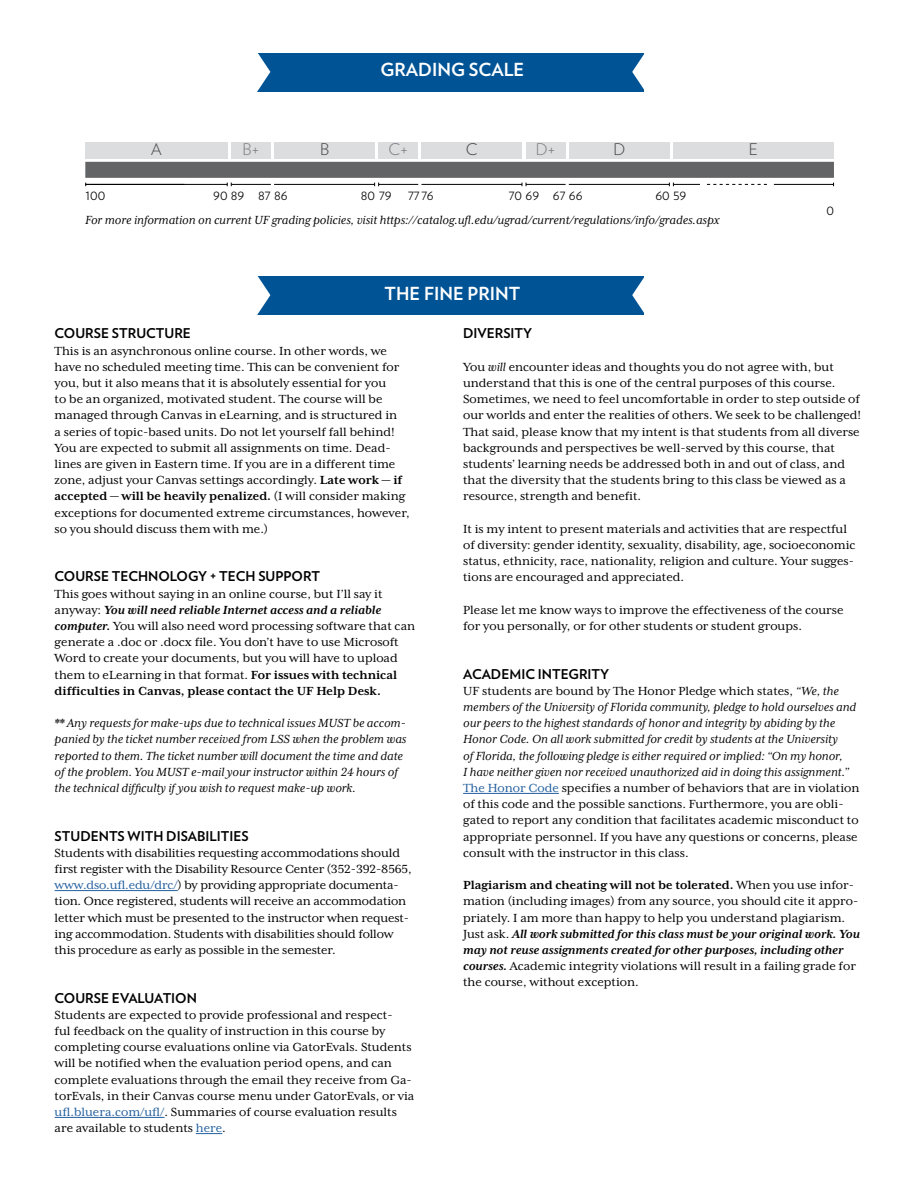
<style>
.page{position:relative;width:918px;height:1188px;background:#fff}
.page>*{position:absolute;margin:0;border:0;box-sizing:border-box;transform-origin:0 0}
.t1{font:700 18px "Verlag";color:#fff}
.t2{font:300 16.05px "Verlag";color:#808285}
.t3{font:300 16.05px "Verlag";color:#4d4d4f}
.t4{font:300 14.4px "Verlag";color:#000}
.t5{font:13.5px/16.2px "Mrs Eaves XL Serif OT";color:#000}
.t6{font:italic 13.5px/16.2px "Mrs Eaves XL Serif OT";color:#000}
.t7{font:700 13.5px "Verlag";color:#000}
.s1{font-weight:700}
.s2{font-weight:700;font-style:italic}
.s3{color:#215e9e}
.s4{font-style:italic}
.s5{font-style:normal}
.s6{font-style:normal;color:#215e9e}
</style>
<div class="page">
<div style="left:257px;top:53px;width:387px;height:38px;background:#005496"></div>
<svg style="left:257px;top:53px;width:13px;height:39px"></svg>
<svg style="left:632px;top:54px;width:12px;height:38px"></svg>
<div style="left:257px;top:276px;width:387px;height:38px;background:#005496"></div>
<svg style="left:257px;top:276px;width:13px;height:39px"></svg>
<svg style="left:632px;top:277px;width:12px;height:38px"></svg>
<div style="left:421px;top:142px;width:101px;height:16px;background:#dcddde"></div>
<div style="left:274px;top:142px;width:101px;height:16px;background:#dcddde"></div>
<div style="left:85px;top:162px;width:749px;height:16px;background:#636466"></div>
<svg style="left:707px;top:184px;width:60px;height:1px"></svg>
<hr style="left:774px;top:184px;width:60px;height:1px;background:#000">
<hr style="left:274px;top:184px;width:101px;height:1px;background:#000">
<hr style="left:569px;top:184px;width:100px;height:1px;background:#000">
<svg style="left:669px;top:183px;width:31px;height:3px"></svg>
<hr style="left:421px;top:184px;width:101px;height:1px;background:#000">
<hr style="left:231px;top:184px;width:40px;height:1px;background:#000">
<hr style="left:526px;top:184px;width:40px;height:1px;background:#000">
<hr style="left:379px;top:184px;width:39px;height:1px;background:#000">
<hr style="left:85px;top:184px;width:142px;height:1px;background:#000">
<div style="left:673px;top:142px;width:161px;height:16px;background:#dcddde"></div>
<div style="left:569px;top:142px;width:101px;height:16px;background:#dcddde"></div>
<div style="left:85px;top:142px;width:143px;height:16px;background:#dcddde"></div>
<div style="left:526px;top:142px;width:40px;height:16px;background:#dcddde"></div>
<div style="left:378px;top:142px;width:40px;height:16px;background:#dcddde"></div>
<div style="left:231px;top:142px;width:40px;height:16px;background:#dcddde"></div>
<hr style="left:55px;top:890px;width:123px;height:1px;background:#215e9e">
<hr style="left:55px;top:1117px;width:110px;height:1px;background:#215e9e">
<svg style="left:196px;top:1133px;width:26px;height:1px"></svg>
<hr style="left:463px;top:793px;width:96px;height:1px;background:#215e9e">
<h1 class="t1" style="left:381px;top:56px;width:145px">GRADING SCALE</h1>
<p class="t3" style="left:151px;top:137px;width:13px">A</p>
<p class="t2" style="left:243px;top:137px;width:18px">B+</p>
<p class="t2" style="left:389px;top:137px;width:21px">C+</p>
<p class="t2" style="left:536px;top:137px;width:21px">D+</p>
<p class="t3" style="left:613px;top:137px;width:13px">D</p>
<p class="t3" style="left:749px;top:137px;width:11px">E</p>
<p class="t3" style="left:320px;top:137px;width:11px">B</p>
<p class="t3" style="left:466px;top:137px;width:13px">C</p>
<p class="t4" style="left:85px;top:184px;width:21px">100</p>
<p class="t4" style="left:213px;top:184px;width:76px">90 89 87 86</p>
<p class="t4" style="left:361px;top:184px;width:75px">80 79 77 76</p>
<p class="t4" style="left:509px;top:184px;width:75px">70 69 67 66</p>
<p class="t4" style="left:655px;top:184px;width:33px">60 59</p>
<p class="t6" style="left:85px;top:212px;width:636px">For more information on current UF grading policies, visit https://catalog.ufl.edu/ugrad/current/regulations/info/grades.aspx</p>
<h1 class="t1" style="left:385px;top:279px;width:137px">THE FINE PRINT</h1>
<p class="t4" style="left:826px;top:199px;width:9px">0</p>
<p class="t7" style="left:55px;top:323px;width:138px">COURSE STRUCTURE</p>
<p class="t5" style="left:55px;top:343px;width:357px">This is an asynchronous online course. In other words, we have no scheduled meeting time. This can be convenient for you, but it also means that it is absolutely essential for you<br>to be an organized, motivated student. The course will be managed through Canvas in eLearning, and is structured in<br>a series of topic-based units. Do not let yourself fall behind!<br>You are expected to submit all assignments on time. Dead&shy;lines are given in Eastern time. If you are in a different time zone, adjust your Canvas settings accordingly. <span class="s1">Late work — if accepted — will be heavily penalized.</span> (I will consider making exceptions for documented extreme circumstances, however, so you should discuss them with me.)</p>
<p class="t7" style="left:55px;top:566px;width:267px">COURSE TECHNOLOGY + TECH SUPPORT</p>
<p class="t5" style="left:55px;top:586px;width:362px">This goes without saying in an online course, but I’ll say it anyway: <span class="s2">You will need reliable Internet access and a reliable computer.</span> You will also need word processing software that can generate a .doc or .docx file. You don’t have to use Microsoft Word to create your documents, but you will have to upload them to eLearning in that format. <span class="s1">For issues with technical difficulties in Canvas, please contact the UF Help Desk.</span></p>
<p class="t6" style="left:55px;top:715px;width:353px">** Any requests for make-ups due to technical issues MUST be accom&shy;panied by the ticket number received from LSS when the problem was reported to them. The ticket number will document the time and date of the problem. You MUST e-mail your instructor within 24 hours of the technical difficulty if you wish to request make-up work.</p>
<p class="t7" style="left:55px;top:825px;width:196px">STUDENTS WITH DISABILITIES</p>
<p class="t5" style="left:55px;top:845px;width:359px">Students with disabilities requesting accommodations should first register with the Disability Resource Center (352-392-8565, <span class="s3">www.dso.ufl.edu/drc/</span>) by providing appropriate documenta&shy;tion. Once registered, students will receive an accommodation letter which must be presented to the instructor when request&shy;ing accommodation. Students with disabilities should follow this procedure as early as possible in the semester.</p>
<p class="t7" style="left:55px;top:987px;width:144px">COURSE EVALUATION</p>
<p class="t5" style="left:55px;top:1007px;width:361px">Students are expected to provide professional and respect-<br>ful feedback on the quality of instruction in this course by completing course evaluations online via GatorEvals. Students will be notified when the evaluation period opens, and can complete evaluations through the email they receive from Ga&shy;torEvals, in their Canvas course menu under GatorEvals, or via <span class="s3">ufl.bluera.com/ufl/</span>. Summaries of course evaluation results are available to students <span class="s3">here</span>.</p>
<p class="t7" style="left:463px;top:323px;width:71px">DIVERSITY</p>
<p class="t5" style="left:463px;top:359px;width:400px">You <span class="s4">will</span> encounter ideas and thoughts you do not agree with, but understand that this is one of the central purposes of this course.<br>Sometimes, we need to feel uncomfortable in order to step outside of our worlds and enter the realities of others. We seek to be challenged!<br>That said, please know that my intent is that students from all diverse backgrounds and perspectives be well-served by this course, that students’ learning needs be addressed both in and out of class, and that the diversity that the students bring to this class be viewed as a resource, strength and benefit.</p>
<p class="t5" style="left:463px;top:521px;width:394px">It is my intent to present materials and activities that are respectful of diversity: gender identity, sexuality, disability, age, socioeconomic status, ethnicity, race, nationality, religion and culture. Your sugges&shy;tions are encouraged and appreciated.</p>
<p class="t5" style="left:463px;top:602px;width:382px">Please let me know ways to improve the effectiveness of the course for you personally, or for other students or student groups.</p>
<p class="t7" style="left:463px;top:663px;width:148px">ACADEMIC INTEGRITY</p>
<p class="t6" style="left:463px;top:683px;width:398px"><span class="s5">UF students are bound by The Honor Pledge which states,</span> “We, the members of the University of Florida community, pledge to hold ourselves and our peers to the highest standards of honor and integrity by abiding by the Honor Code. On all work submitted for credit by students at the University<br>of Florida, the following pledge is either required or implied: “On my honor,<br>I have neither given nor received unauthorized aid in doing this assignment.” <span class="s6">The Honor Code</span> <span class="s5">specifies a number of behaviors that are in violation of this code and the possible sanctions. Furthermore, you are obli&shy;gated to report any condition that facilitates academic misconduct to appropriate personnel. If you have any questions or concerns, please consult with the instructor in this class.</span></p>
<p class="t5" style="left:463px;top:877px;width:398px"><span class="s1">Plagiarism and cheating will not be tolerated.</span> When you use infor&shy;mation (including images) from any source, you should cite it appro&shy;priately. I am more than happy to help you understand plagiarism.<br>Just ask. <span class="s2">All work submitted for this class must be your original work. You may not reuse assignments created for other purposes, including other courses.</span> Academic integrity violations will result in a failing grade for the course, without exception.</p>
</div>
